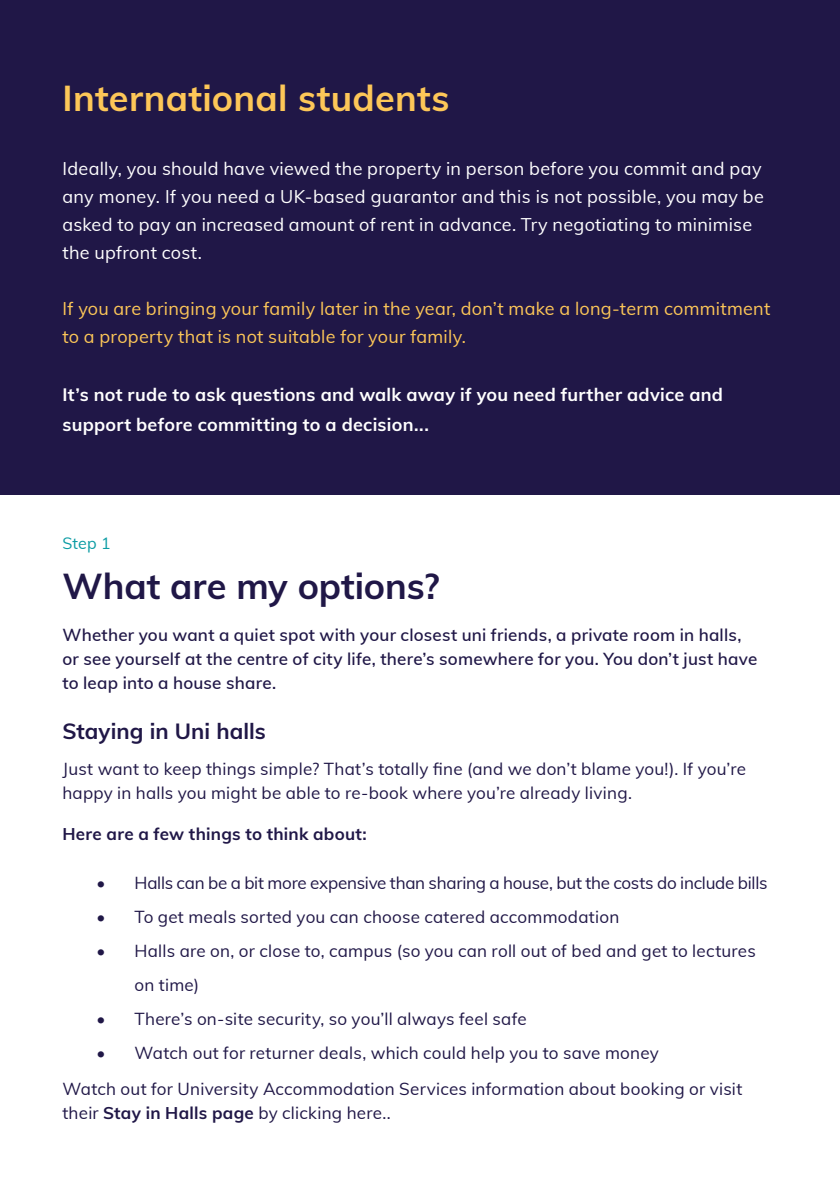
<style>
.page{position:relative;width:840px;height:1191px;background:#fff}
.page>*{position:absolute;margin:0;border:0;box-sizing:border-box;transform-origin:0 0}
.t1{font:700 36px "Muli";letter-spacing:.005em;color:#fdc758}
.t2{font:700 36px "Muli";letter-spacing:-.005em;color:#201747}
.t3{font:700 22px "Muli";color:#201747}
.t4{font:18px/28px "Muli";letter-spacing:.015em;color:#fff}
.t5{font:18px/28px "Muli";letter-spacing:.015em;color:#fdc758}
.t6{font:700 18px/30px "Muli";letter-spacing:.015em;color:#fff}
.t7{font:17px/24px "Muli";letter-spacing:.015em;color:#201747}
.t8{font:600 17px/24px "Muli";letter-spacing:.01em;color:#201747}
.t9{font:17px "Muli";letter-spacing:-.015em;color:#201747}
.t10{font:700 17px "Muli";letter-spacing:.015em;color:#201747}
.t11{font:16px "Muli";color:#0c9ca4}
.s1{font-weight:700}
</style>
<div class="page">
<div style="left:0;top:0;width:839px;height:495px;background:#201747"></div>
<h1 class="t1" style="left:62px;top:72px;width:388px">International students</h1>
<p class="t4" style="left:62px;top:154px;width:702px">Ideally, you should have viewed the property in person before you commit and pay any money. If you need a UK-based guarantor and this is not possible, you may be asked to pay an increased amount of rent in advance. Try negotiating to minimise the upfront cost.</p>
<p class="t5" style="left:62px;top:294px;width:709px">If you are bringing your family later in the year, don’t make a long-term commitment to a property that is not suitable for your family.</p>
<p class="t6" style="left:62px;top:379px;width:661px">It’s not rude to ask questions and walk away if you need further advice and support before committing to a decision...</p>
<p class="t11" style="left:62px;top:532px;width:50px">Step 1</p>
<h1 class="t2" style="left:62px;top:560px;width:378px">What are my options?</h1>
<p class="t8" style="left:62px;top:622px;width:696px">Whether you want a quiet spot with your closest uni friends, a private room in halls, or see yourself at the centre of city life, there’s somewhere for you. You don’t just have to leap into a house share.</p>
<p class="t3" style="left:62px;top:715px;width:205px">Staying in Uni halls</p>
<p class="t7" style="left:62px;top:756px;width:684px">Just want to keep things simple? That’s totally fine (and we don’t blame you!). If you’re happy in halls you might be able to re-book where you’re already living.</p>
<p class="t10" style="left:62px;top:821px;width:305px">Here are a few things to think about:</p>
<p class="t9" style="left:96px;top:870px;width:672px">• Halls can be a bit more expensive than sharing a house, but the costs do include bills</p>
<p class="t7" style="left:96px;top:903px;width:524px">• To get meals sorted you can choose catered accommodation</p>
<p class="t7" style="left:134px;top:932px;width:622px;line-height:34px;text-indent:-38px">• Halls are on, or close to, campus (so you can roll out of bed and get to lectures on time)</p>
<p class="t7" style="left:96px;top:1005px;width:431px">• There’s on-site security, so you’ll always feel safe</p>
<p class="t7" style="left:62px;top:1033px;width:681px;line-height:36px;text-indent:34px">• Watch out for returner deals, which could help you to save money<br>Watch out for University Accommodation Services information about booking or visit</p>
<p class="t7" style="left:62px;top:1099px;width:330px">their <span class="s1">Stay in Halls page</span> by clicking here..</p>
</div>
